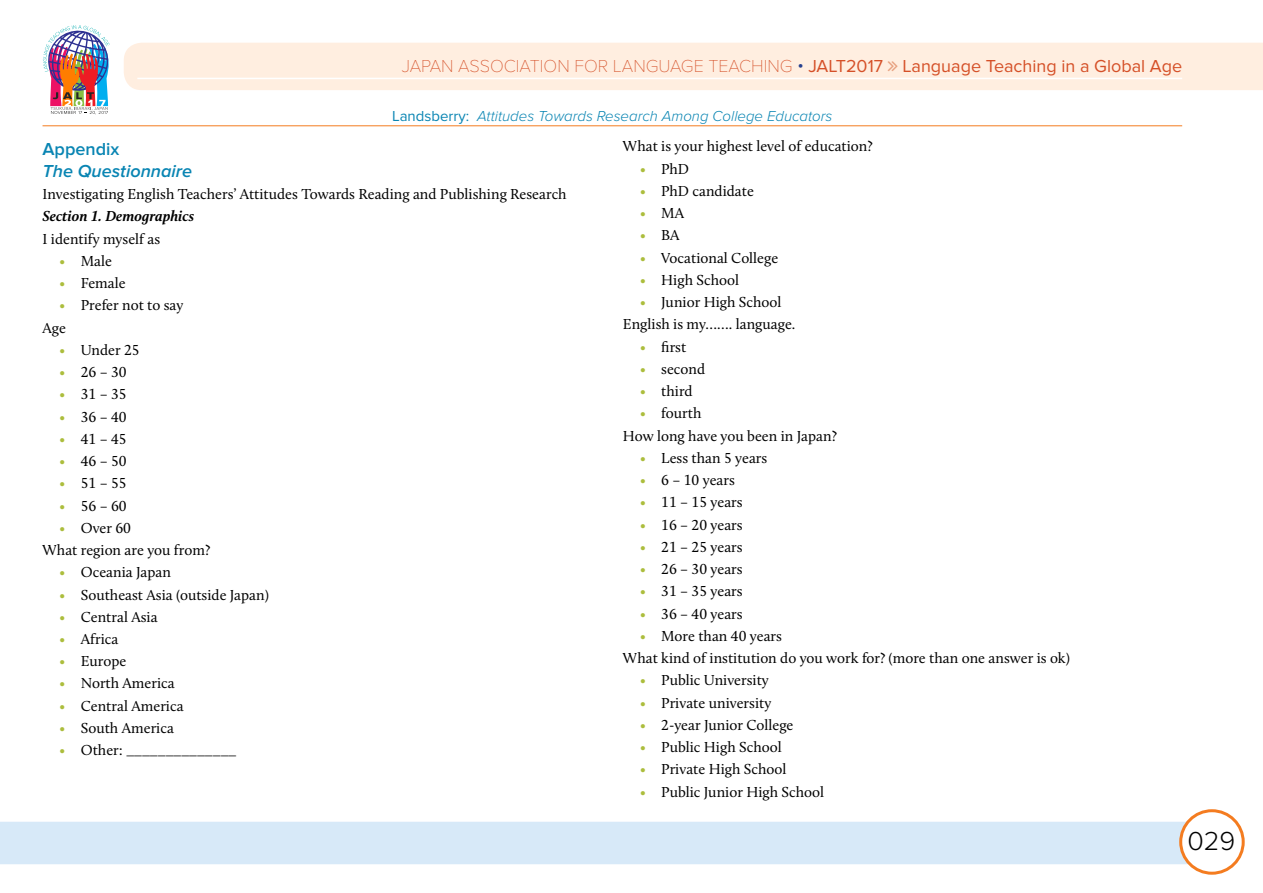
<style>
.page{position:relative;width:1263px;height:893px;background:#fff}
.page>*{position:absolute;margin:0;border:0;box-sizing:border-box;transform-origin:0 0}
.t1{font:300 27px "Proxima Nova";color:#000}
.t2{font:18px "Proxima Nova";color:#d55028}
.t3{font:italic 600 18px "Proxima Nova";color:#0985b3}
.t4{font:600 18px "Proxima Nova";color:#0985b3}
.t5{font:15px/22.2px "Calluna";color:#000}
.t6{font:italic 300 15px "Proxima Nova";color:#0985b3}
.t7{font:italic 700 15px "Calluna";color:#000}
.s1{font-family:"Proxima Nova T";font-weight:100}
.s2{font-weight:300;color:#25408f}
.s3{font-weight:400;font-style:normal}
.s4{color:#acbd3c}
</style>
<div class="page">
<div style="left:0;top:822px;width:1190px;height:42px;background:#d7e9f8"></div>
<div style="left:1181px;top:811px;width:62px;height:62px;background:#fff;border-radius:50%"></div>
<div style="left:1179px;top:809px;width:66px;height:66px;border:3px solid #f47c20;border-radius:50%"></div>
<div style="left:124px;top:43px;width:1139px;height:47px;background:#ffeee0"></div>
<hr style="left:137px;top:78px;width:1045px;height:1px;background:#fff">
<hr style="left:43px;top:126px;width:1139px;height:1px;background:#f47c20">
<img style="left:43px;top:25px;width:67px;height:90px">
<svg style="left:888px;top:61px;width:9px;height:10px"></svg>
<p class="t2" style="left:402px;top:55px;width:782px"><span class="s1">JAPAN ASSOCIATION FOR LANGUAGE TEACHING</span> <span class="s2">•</span> JALT2017 Language Teaching in a Global Age</p>
<p class="t6" style="left:392px;top:108px;width:442px"><span class="s3">Landsberry:</span> Attitudes Towards Research Among College Educators</p>
<p class="t4" style="left:43px;top:138px;width:78px">Appendix</p>
<p class="t3" style="left:43px;top:161px;width:151px">The Questionnaire</p>
<p class="t5" style="left:43px;top:183px;width:526px">Investigating English Teachers’ Attitudes Towards Reading and Publishing Research</p>
<p class="t7" style="left:43px;top:207px;width:153px">Section 1. Demographics</p>
<p class="t5" style="left:43px;top:227px;width:119px">I identify myself as</p>
<p class="t5" style="left:60px;top:250px;width:54px"><span class="s4">•</span> Male</p>
<p class="t5" style="left:60px;top:272px;width:68px"><span class="s4">•</span> Female</p>
<p class="t5" style="left:43px;top:294px;width:142px;text-indent:17px"><span class="s4">•</span> Prefer not to say<br>Age</p>
<p class="t5" style="left:60px;top:338px;width:82px"><span class="s4">•</span> Under 25</p>
<p class="t5" style="left:60px;top:361px;width:69px"><span class="s4">•</span> 26 – 30</p>
<p class="t5" style="left:60px;top:383px;width:69px"><span class="s4">•</span> 31 – 35</p>
<p class="t5" style="left:60px;top:405px;width:69px"><span class="s4">•</span> 36 – 40</p>
<p class="t5" style="left:60px;top:427px;width:69px"><span class="s4">•</span> 41 – 45</p>
<p class="t5" style="left:60px;top:450px;width:69px"><span class="s4">•</span> 46 – 50</p>
<p class="t5" style="left:60px;top:472px;width:69px"><span class="s4">•</span> 51 – 55</p>
<p class="t5" style="left:60px;top:494px;width:69px"><span class="s4">•</span> 56 – 60</p>
<p class="t5" style="left:43px;top:516px;width:169px;text-indent:17px"><span class="s4">•</span> Over 60<br>What region are you from?</p>
<p class="t5" style="left:60px;top:561px;width:113px"><span class="s4">•</span> Oceania Japan</p>
<p class="t5" style="left:60px;top:583px;width:211px"><span class="s4">•</span> Southeast Asia (outside Japan)</p>
<p class="t5" style="left:60px;top:605px;width:100px"><span class="s4">•</span> Central Asia</p>
<p class="t5" style="left:60px;top:628px;width:60px"><span class="s4">•</span> Africa</p>
<p class="t5" style="left:60px;top:650px;width:68px"><span class="s4">•</span> Europe</p>
<p class="t5" style="left:60px;top:672px;width:117px"><span class="s4">•</span> North America</p>
<p class="t5" style="left:60px;top:694px;width:126px"><span class="s4">•</span> Central America</p>
<p class="t5" style="left:60px;top:717px;width:116px"><span class="s4">•</span> South America</p>
<p class="t5" style="left:60px;top:739px;width:178px"><span class="s4">•</span> Other: ______________</p>
<p class="t5" style="left:623px;top:135px;width:251px">What is your highest level of education?</p>
<p class="t5" style="left:640px;top:157px;width:51px"><span class="s4">•</span> PhD</p>
<p class="t5" style="left:640px;top:180px;width:115px"><span class="s4">•</span> PhD candidate</p>
<p class="t5" style="left:640px;top:202px;width:46px"><span class="s4">•</span> MA</p>
<p class="t5" style="left:640px;top:224px;width:41px"><span class="s4">•</span> BA</p>
<p class="t5" style="left:640px;top:246px;width:140px"><span class="s4">•</span> Vocational College</p>
<p class="t5" style="left:640px;top:269px;width:101px"><span class="s4">•</span> High School</p>
<p class="t5" style="left:623px;top:291px;width:174px;text-align:center"><span class="s4">•</span> Junior High School<br>English is my……. language.</p>
<p class="t5" style="left:640px;top:335px;width:48px"><span class="s4">•</span> first</p>
<p class="t5" style="left:640px;top:358px;width:67px"><span class="s4">•</span> second</p>
<p class="t5" style="left:640px;top:380px;width:54px"><span class="s4">•</span> third</p>
<p class="t5" style="left:623px;top:402px;width:215px;text-indent:17px"><span class="s4">•</span> fourth<br>How long have you been in Japan?</p>
<p class="t5" style="left:640px;top:447px;width:129px"><span class="s4">•</span> Less than 5 years</p>
<p class="t5" style="left:640px;top:469px;width:96px"><span class="s4">•</span> 6 – 10 years</p>
<p class="t5" style="left:640px;top:491px;width:104px"><span class="s4">•</span> 11 – 15 years</p>
<p class="t5" style="left:640px;top:513px;width:104px"><span class="s4">•</span> 16 – 20 years</p>
<p class="t5" style="left:640px;top:536px;width:104px"><span class="s4">•</span> 21 – 25 years</p>
<p class="t5" style="left:640px;top:558px;width:104px"><span class="s4">•</span> 26 – 30 years</p>
<p class="t5" style="left:640px;top:580px;width:104px"><span class="s4">•</span> 31 – 35 years</p>
<p class="t5" style="left:640px;top:602px;width:104px"><span class="s4">•</span> 36 – 40 years</p>
<p class="t5" style="left:623px;top:625px;width:448px;text-indent:17px"><span class="s4">•</span> More than 40 years<br>What kind of institution do you work for? (more than one answer is ok)</p>
<p class="t5" style="left:640px;top:669px;width:130px"><span class="s4">•</span> Public University</p>
<p class="t5" style="left:640px;top:691px;width:133px"><span class="s4">•</span> Private university</p>
<p class="t5" style="left:640px;top:713px;width:155px"><span class="s4">•</span> 2-year Junior College</p>
<p class="t5" style="left:640px;top:736px;width:143px"><span class="s4">•</span> Public High School</p>
<p class="t5" style="left:640px;top:758px;width:148px"><span class="s4">•</span> Private High School</p>
<p class="t5" style="left:640px;top:780px;width:186px"><span class="s4">•</span> Public Junior High School</p>
<h1 class="t1" style="left:1187px;top:825px;width:49px">029</h1>
</div>
